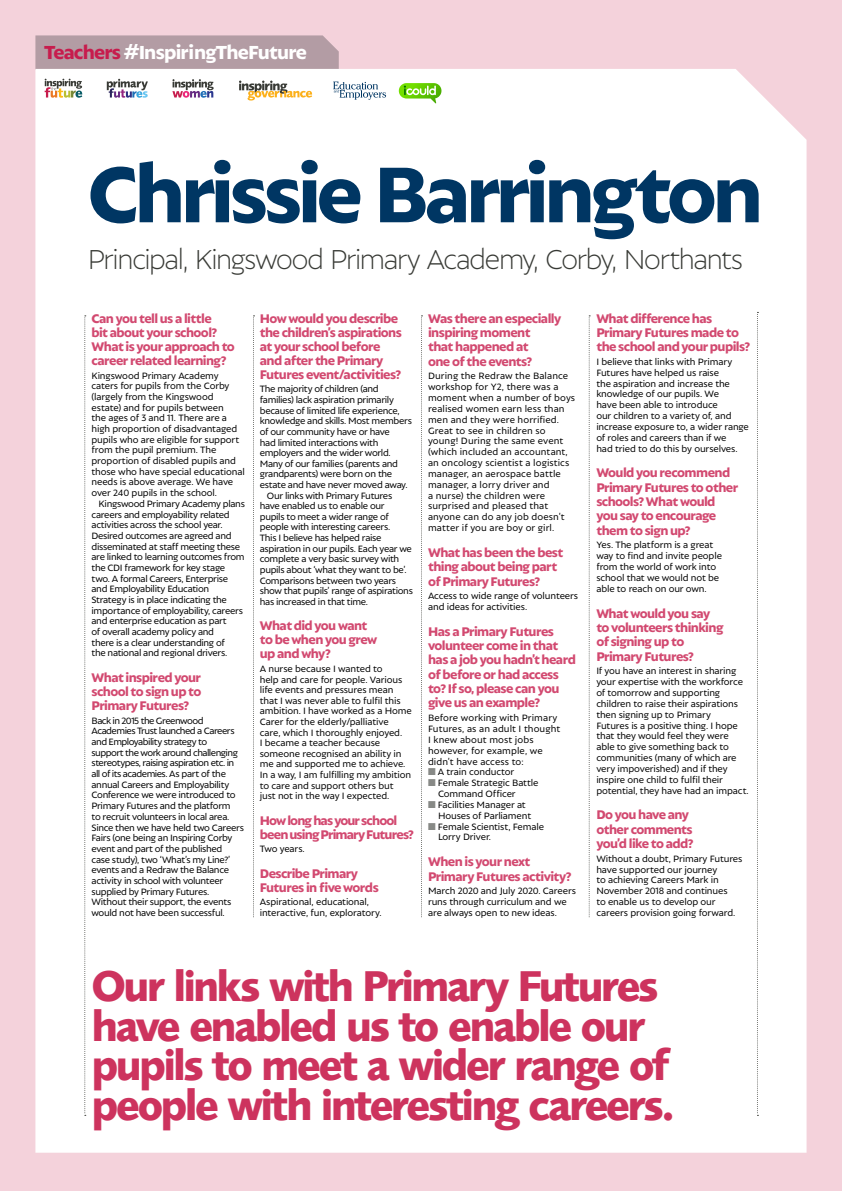
<style>
.page{position:relative;width:842px;height:1191px;background:#f4d2db}
.page>*{position:absolute;margin:0;border:0;box-sizing:border-box;transform-origin:0 0}
.t1{font:800 85px "Autor";letter-spacing:-.055em;color:#003663}
.t2{font:700 44.3px/39.6px "Foundry Sans";letter-spacing:-.065em;color:#cd335e}
.t3{font:100 30px "Autor";letter-spacing:-.06em;color:#383a35}
.t4{font:800 20.35px "Autor";letter-spacing:-.04em;color:#fff}
.t5{font:800 13.5px/14.3px "Autor";letter-spacing:-.045em;color:#d24970}
.t6{font:800 13.5px/14.1px "Autor";letter-spacing:-.065em;color:#d24970}
.t7{font:10px/10.7px "Autor";letter-spacing:-.02em;color:#000}
.t8{font:10px/10.8px "Autor";letter-spacing:.005em;color:#000}
.s1{color:#c71c4d}
.s2{color:#878986}
</style>
<div class="page">
<svg style="left:35px;top:35px;width:304px;height:34px;background:#b49da5"></svg>
<div style="left:35px;top:69px;width:771px;height:1083px;background:#fff"></div>
<svg style="left:84px;top:315px;width:2px;height:800px;background:#dededd"></svg>
<svg style="left:253px;top:315px;width:1px;height:603px"></svg>
<svg style="left:421px;top:315px;width:1px;height:603px"></svg>
<svg style="left:589px;top:315px;width:1px;height:603px"></svg>
<svg style="left:757px;top:312px;width:1px;height:803px"></svg>
<div style="left:92px;top:918px;width:661px;height:202px;background:#fff"></div>
<svg style="left:239px;top:81px;width:73px;height:20px"></svg>
<svg style="left:45px;top:79px;width:37px;height:19px"></svg>
<svg style="left:172px;top:79px;width:42px;height:19px"></svg>
<svg style="left:107px;top:79px;width:41px;height:19px"></svg>
<svg style="left:399px;top:83px;width:42px;height:21px"></svg>
<svg style="left:333px;top:81px;width:53px;height:19px"></svg>
<h3 class="t4" style="left:44px;top:40px;width:264px"><span class="s1">Teachers</span> #InspiringTheFuture</h3>
<h1 class="t1" style="left:87px;top:143px;width:677px">Chrissie Barrington</h1>
<h3 class="t3" style="left:87px;top:241px;width:657px">Principal, Kingswood Primary Academy, Corby, Northants</h3>
<h3 class="t5" style="left:92px;top:311px;width:145px;line-height:14.2px">Can you tell us a little<br>bit about your school?<br>What is your approach to career related learning?</h3>
<p class="t7" style="left:92px;top:369px;width:155px">Kingswood Primary Academy caters for pupils from the Corby (largely from the Kingswood estate) and for pupils between<br>the ages of 3 and 11. There are a high proportion of disadvantaged pupils who are eligible for support from the pupil premium. The proportion of disabled pupils and those who have special educational needs is above average. We have over 240 pupils in the school.</p>
<p class="t7" style="left:92px;top:498px;width:155px;text-indent:7px">Kingswood Primary Academy plans careers and employability related activities across the school year.<br>Desired outcomes are agreed and disseminated at staff meeting these are linked to learning outcomes from the CDI framework for key stage two. A formal Careers, Enterprise and Employability Education Strategy is in place indicating the importance of employability, careers and enterprise education as part<br>of overall academy policy and<br>there is a clear understanding of<br>the national and regional drivers.</p>
<h3 class="t5" style="left:92px;top:670px;width:111px;line-height:14.2px;text-align:justify">What inspired your school to sign up to Primary Futures?</h3>
<p class="t7" style="left:92px;top:714px;width:154px">Back in 2015 the Greenwood Academies Trust launched a Careers and Employability strategy to<br>support the work around challenging stereotypes, raising aspiration etc. in all of its academies. As part of the annual Careers and Employability Conference we were introduced to Primary Futures and the platform<br>to recruit volunteers in local area.<br>Since then we have held two Careers Fairs (one being an Inspiring Corby event and part of the published<br>case study), two ‘What’s my Line?’ events and a Redraw the Balance activity in school with volunteer supplied by Primary Futures.<br>Without their support, the events would not have been successful.</p>
<h3 class="t5" style="left:260px;top:311px;width:144px;line-height:14.1px">How would you describe the children’s aspirations at your school before and after the Primary<br>Futures event/activities?</h3>
<p class="t7" style="left:260px;top:383px;width:120px">The majority of children (and</p>
<p class="t7" style="left:260px;top:394px;width:136px">families) lack aspiration primarily</p>
<p class="t7" style="left:260px;top:405px;width:141px">because of limited life experience,</p>
<p class="t7" style="left:260px;top:415px;width:154px">knowledge and skills. Most members</p>
<p class="t7" style="left:260px;top:426px;width:132px">of our community have or have</p>
<p class="t7" style="left:260px;top:436px;width:120px">had limited interactions with</p>
<p class="t7" style="left:260px;top:447px;width:132px">employers and the wider world.</p>
<p class="t7" style="left:260px;top:458px;width:140px">Many of our families (parents and</p>
<p class="t7" style="left:260px;top:468px;width:134px">grandparents) were born on the</p>
<p class="t7" style="left:260px;top:479px;width:149px">estate and have never moved away.</p>
<p class="t7" style="left:267px;top:489px;width:127px">Our links with Primary Futures</p>
<p class="t7" style="left:260px;top:500px;width:126px">have enabled us to enable our</p>
<p class="t7" style="left:260px;top:511px;width:130px">pupils to meet a wider range of</p>
<p class="t7" style="left:260px;top:521px;width:132px">people with interesting careers.</p>
<p class="t7" style="left:260px;top:532px;width:123px">This I believe has helped raise</p>
<p class="t7" style="left:260px;top:542px;width:154px">aspiration in our pupils. Each year we</p>
<p class="t7" style="left:260px;top:553px;width:141px">complete a very basic survey with</p>
<p class="t7" style="left:260px;top:564px;width:148px">pupils about ‘what they want to be’.</p>
<p class="t7" style="left:260px;top:574px;width:138px">Comparisons between two years</p>
<p class="t7" style="left:260px;top:585px;width:155px">show that pupils’ range of aspirations</p>
<p class="t7" style="left:260px;top:596px;width:110px">has increased in that time.</p>
<h3 class="t5" style="left:260px;top:618px;width:119px;line-height:14.1px">What did you want to be when you grew up and why?</h3>
<p class="t7" style="left:260px;top:663px;width:154px">A nurse because I wanted to<br>help and care for people. Various life events and pressures mean that I was never able to fulfil this ambition. I have worked as a Home<br>Carer for the elderly/palliative care, which I thoroughly enjoyed.<br>I became a teacher because someone recognised an ability in me and supported me to achieve.<br>In a way, I am fulfilling my ambition to care and support others but just not in the way I expected.</p>
<h3 class="t6" style="left:260px;top:813px;width:156px">How long has your school been using Primary Futures?</h3>
<p class="t7" style="left:260px;top:843px;width:47px">Two years.</p>
<h3 class="t5" style="left:260px;top:866px;width:120px;line-height:14.1px">Describe Primary<br>Futures in five words</h3>
<p class="t7" style="left:260px;top:896px;width:123px">Aspirational, educational, interactive, fun, exploratory.</p>
<h3 class="t5" style="left:428px;top:311px;width:135px">Was there an especially inspiring moment<br>that happened at<br>one of the events?</h3>
<p class="t8" style="left:428px;top:370px;width:149px">During the Redraw the Balance workshop for Y2, there was a moment when a number of boys realised women earn less than men and they were horrified.<br>Great to see in children so young! During the same event (which included an accountant, an oncology scientist a logistics manager, an aerospace battle manager, a lorry driver and<br>a nurse) the children were surprised and pleased that anyone can do any job doesn’t matter if you are boy or girl.</p>
<h3 class="t5" style="left:428px;top:545px;width:137px">What has been the best thing about being part of Primary Futures?</h3>
<p class="t7" style="left:428px;top:590px;width:152px;line-height:10.8px">Access to wide range of volunteers and ideas for activities.</p>
<h3 class="t5" style="left:428px;top:624px;width:149px">Has a Primary Futures volunteer come in that has a job you hadn’t heard of before or had access to? If so, please can you give us an example?</h3>
<p class="t8" style="left:428px;top:712px;width:134px">Before working with Primary<br>Futures, as an adult I thought<br>I knew about most jobs however, for example, we didn’t have access to:</p>
<p class="t7" style="left:428px;top:766px;width:88px"><span class="s2">■</span> A train conductor</p>
<p class="t7" style="left:438px;top:777px;width:102px;line-height:10.8px;text-indent:-10px"><span class="s2">■</span> Female Strategic Battle<br>Command Officer</p>
<p class="t7" style="left:438px;top:799px;width:95px;line-height:10.8px;text-indent:-10px"><span class="s2">■</span> Facilities Manager at<br>Houses of Parliament</p>
<p class="t7" style="left:438px;top:820px;width:108px;line-height:10.8px;text-indent:-10px"><span class="s2">■</span> Female Scientist, Female<br>Lorry Driver.</p>
<h3 class="t5" style="left:428px;top:854px;width:145px">When is your next<br>Primary Futures activity?</h3>
<p class="t7" style="left:428px;top:885px;width:150px;line-height:10.8px">March 2020 and July 2020. Careers runs through curriculum and we are always open to new ideas.</p>
<h3 class="t5" style="left:596px;top:311px;width:155px">What difference has<br>Primary Futures made to the school and your pupils?</h3>
<p class="t7" style="left:596px;top:356px;width:154px;line-height:10.8px">I believe that links with Primary<br>Futures have helped us raise<br>the aspiration and increase the knowledge of our pupils. We<br>have been able to introduce<br>our children to a variety of, and increase exposure to, a wider range of roles and careers than if we<br>had tried to do this by ourselves.</p>
<h3 class="t5" style="left:596px;top:465px;width:143px">Would you recommend<br>Primary Futures to other schools? What would you say to encourage them to sign up?</h3>
<p class="t7" style="left:596px;top:539px;width:127px;line-height:10.8px">Yes. The platform is a great way to find and invite people from the world of work into school that we would not be able to reach on our own.</p>
<h3 class="t5" style="left:596px;top:605px;width:129px">What would you say to volunteers thinking of signing up to<br>Primary Futures?</h3>
<p class="t7" style="left:596px;top:665px;width:154px;line-height:10.8px">If you have an interest in sharing your expertise with the workforce of tomorrow and supporting children to raise their aspirations then signing up to Primary<br>Futures is a positive thing. I hope that they would feel they were able to give something back to communities (many of which are very impoverished) and if they inspire one child to fulfil their potential, they have had an impact.</p>
<h3 class="t5" style="left:596px;top:807px;width:99px">Do you have any other comments you’d like to add?</h3>
<p class="t7" style="left:596px;top:852px;width:148px;line-height:10.8px">Without a doubt, Primary Futures have supported our journey<br>to achieving Careers Mark in<br>November 2018 and continues<br>to enable us to develop our careers provision going forward.</p>
<h2 class="t2" style="left:92px;top:966px;width:586px">Our links with Primary Futures have enabled us to enable our pupils to meet a wider range of people with interesting careers.</h2>
</div>
